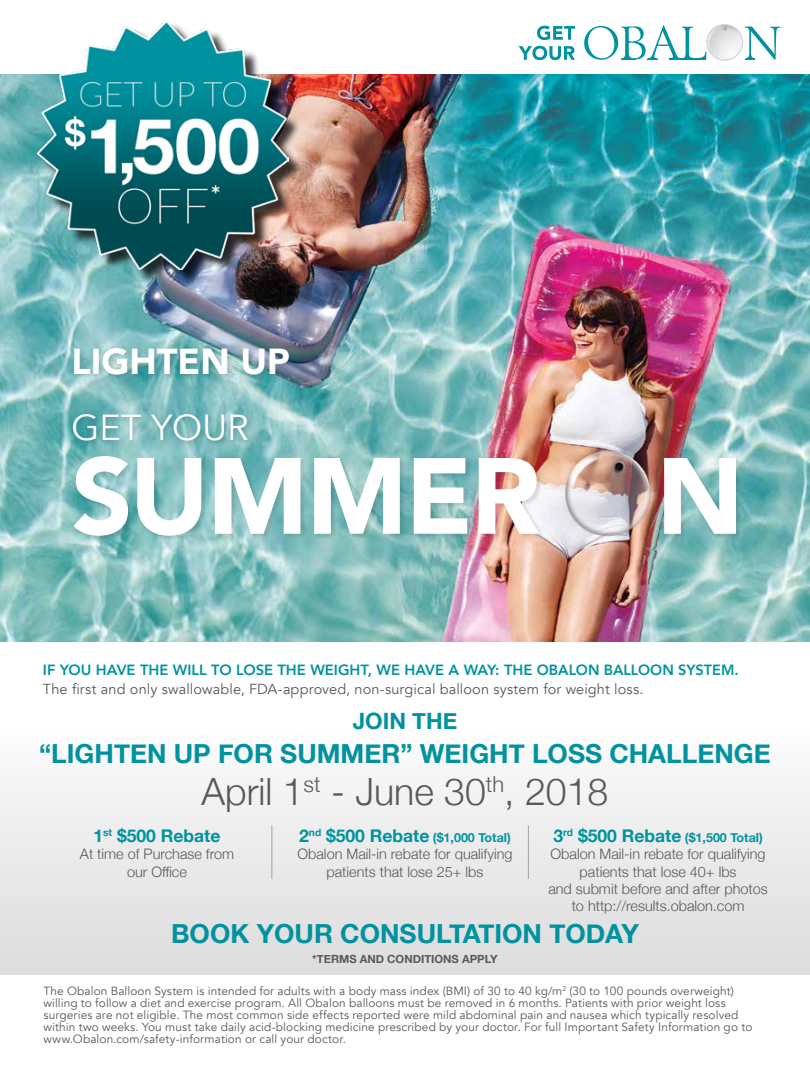
<style>
.page{position:relative;width:810px;height:1080px;background:#fff}
.page>*{position:absolute;margin:0;border:0;box-sizing:border-box;transform-origin:0 0}
.t1{font:900 107px "Avenir";letter-spacing:-.02em;color:#fff}
.t2{font:300 37.5px "Helvetica Neue";color:#58595b}
.t3{font:900 36.12px "Avenir";color:#fff}
.t4{font:36.12px "Avenir";color:#fff}
.t5{font:700 26.25px "Helvetica Neue";color:#00929f}
.t6{font:700 22.5px "Helvetica Neue";color:#00929f}
.t7{font:700 17.5px "Helvetica Neue";color:#00929f}
.t8{font:800 14.75px "Avenir";color:#00929f}
.t9{font:300 14.5px/17.4px "Helvetica Neue";color:#58595b;text-align:center}
.t10{font:14.5px "Avenir";letter-spacing:.01em;color:#58595b}
.t11{font:700 12.5px "Helvetica Neue";color:#00929f}
.t12{font:11.88px/12.1px "Avenir";letter-spacing:.01em;color:#58595b}
.t13{font:700 11.25px "Helvetica Neue";color:#58595b}
.s1{font-size:17.5px}
</style>
<div class="page">
<div style="left:0;top:642px;width:810px;height:333px;background:linear-gradient(to bottom,#fff,#ddd)"></div>
<img style="left:0;top:74px;width:810px;height:568px">
<hr style="left:272px;top:825px;width:1px;height:54px;background:#58595b">
<hr style="left:528px;top:825px;width:1px;height:54px;background:#58595b">
<div style="left:40px;top:23px;width:263px;height:262px;background:#000;opacity:.75"></div>
<img style="left:38px;top:20px;width:250px;height:250px">
<svg style="left:584px;top:25px;width:199px;height:35px"></svg>
<svg style="left:537px;top:26px;width:38px;height:14px"></svg>
<svg style="left:519px;top:46px;width:56px;height:14px"></svg>
<div style="left:70px;top:344px;width:225px;height:103px;background:#000;opacity:.2"></div>
<div style="left:74px;top:456px;width:471px;height:85px;background:#000;opacity:.12"></div>
<div style="left:664px;top:458px;width:78px;height:82px;background:#000;opacity:.12"></div>
<img style="left:548px;top:432px;width:118px;height:122px">
<h3 class="t3" style="left:71px;top:330px;width:220px">LIGHTEN UP</h3>
<h3 class="t4" style="left:71px;top:407px;width:179px">GET YOUR</h3>
<h1 class="t1" style="left:71px;top:405px;width:674px">SUMMER N</h1>
<p class="t8" style="left:43px;top:658px;width:697px">IF YOU HAVE THE WILL TO LOSE THE WEIGHT, WE HAVE A WAY: THE OBALON BALLOON SYSTEM.</p>
<p class="t10" style="left:43px;top:681px;width:602px">The first and only swallowable, FDA-approved, non-surgical balloon system for weight loss.</p>
<h3 class="t6" style="left:353px;top:703px;width:106px">JOIN THE</h3>
<h3 class="t5" style="left:39px;top:733px;width:733px">“LIGHTEN UP FOR SUMMER” WEIGHT LOSS CHALLENGE</h3>
<h2 class="t2" style="left:202px;top:761px;width:408px">April 1<sup>st</sup> - June 30<sup>th</sup>, 2018</h2>
<h3 class="t7" style="left:93px;top:822px;width:129px">1<sup>st</sup> $500 Rebate</h3>
<p class="t9" style="left:80px;top:844px;width:156px">At time of Purchase from our Office</p>
<p class="t11" style="left:299px;top:828px;width:213px"><span class="s1">2</span><sup>nd</sup> <span class="s1">$500 Rebate</span> ($1,000 Total)</p>
<p class="t9" style="left:297px;top:844px;width:217px">Obalon Mail-in rebate for qualifying patients that lose 25+ lbs</p>
<p class="t11" style="left:553px;top:828px;width:211px"><span class="s1">3</span><sup>rd</sup> <span class="s1">$500 Rebate</span> ($1,500 Total)</p>
<p class="t9" style="left:548px;top:844px;width:221px">Obalon Mail-in rebate for qualifying patients that lose 40+ lbs<br>and submit before and after photos to http://results.obalon.com</p>
<h3 class="t5" style="left:171px;top:914px;width:469px">BOOK YOUR CONSULTATION TODAY</h3>
<p class="t13" style="left:312px;top:950px;width:187px">*TERMS AND CONDITIONS APPLY</p>
<p class="t12" style="left:44px;top:985px;width:710px">The Obalon Balloon System is intended for adults with a body mass index (BMI) of 30 to 40 kg/m<sup>2</sup> (30 to 100 pounds overweight) willing to follow a diet and exercise program. All Obalon balloons must be removed in 6 months. Patients with prior weight loss surgeries are not eligible. The most common side effects reported were mild abdominal pain and nausea which typically resolved within two weeks. You must take daily acid-blocking medicine prescribed by your doctor. For full Important Safety Information go to www.Obalon.com/safety-information or call your doctor.</p>
</div>
